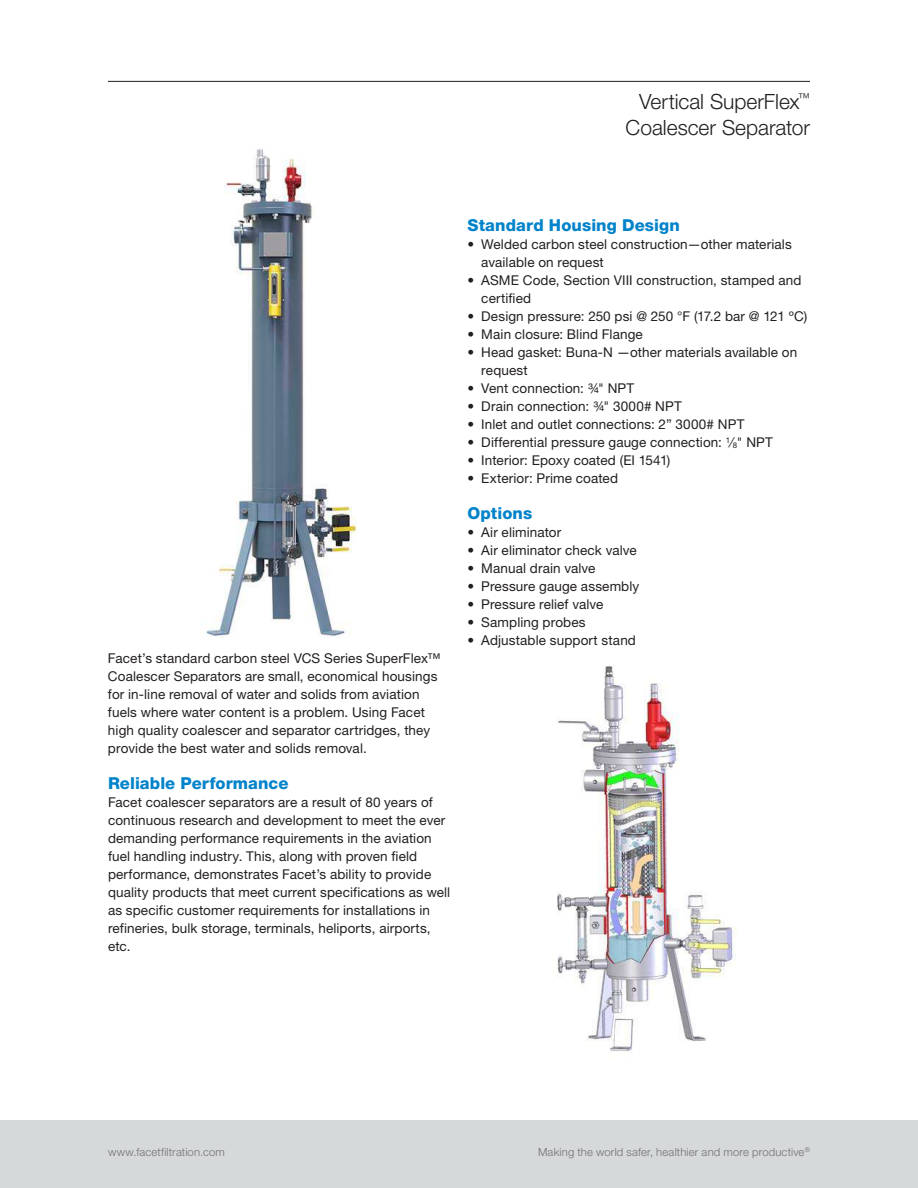
<style>
.page{position:relative;width:918px;height:1188px;background:#fff}
.page>*{position:absolute;margin:0;border:0;box-sizing:border-box;transform-origin:0 0}
.t1{font:300 21px/25.5px "Helvetica Neue LT Pro";color:#231f20;text-align:right}
.t2{font:800 16.5px "Helvetica Neue LT Std";letter-spacing:.005em;color:#0083ca}
.t3{font:13.5px/18px "Helvetica Neue LT Pro";letter-spacing:.01em;color:#231f20}
.t4{font:300 11.25px "Helvetica Neue LT Pro";letter-spacing:.015em;color:#717271}
.t5{font:300 6.6px "Helvetica Neue LT Pro";color:#717271}
</style>
<div class="page">
<div style="left:0;top:1120px;width:918px;height:68px;background:#d6d9da"></div>
<hr style="left:108px;top:81px;width:702px;height:1px;background:#231f20">
<img style="left:557px;top:666px;width:180px;height:386px">
<img style="left:206px;top:149px;width:151px;height:488px">
<h1 class="t1" style="left:626px;top:89px;width:186px">Vertical SuperFlex<sup>™<br></sup>Coalescer Separator</h1>
<p class="t3" style="left:108px;top:649px;width:334px">Facet’s standard carbon steel VCS Series SuperFlex™ Coalescer Separators are small, economical housings for in-line removal of water and solids from aviation fuels where water content is a problem. Using Facet high quality coalescer and separator cartridges, they provide the best water and solids removal.</p>
<p class="t2" style="left:108px;top:773px;width:182px">Reliable Performance</p>
<p class="t3" style="left:108px;top:793px;width:344px">Facet coalescer separators are a result of 80 years of continuous research and development to meet the ever demanding performance requirements in the aviation fuel handling industry. This, along with proven field performance, demonstrates Facet’s ability to provide quality products that meet current specifications as well as specific customer requirements for installations in refineries, bulk storage, terminals, heliports, airports, etc.</p>
<p class="t2" style="left:468px;top:215px;width:214px">Standard Housing Design</p>
<p class="t3" style="left:481px;top:235px;width:312px;text-indent:-14px">• Welded carbon steel construction—other materials available on request</p>
<p class="t3" style="left:481px;top:271px;width:322px;text-indent:-14px">• ASME Code, Section VIII construction, stamped and certified</p>
<p class="t3" style="left:468px;top:307px;width:341px">• Design pressure: 250 psi @ 250 °F (17.2 bar @ 121 ºC)</p>
<p class="t3" style="left:468px;top:325px;width:177px">• Main closure: Blind Flange</p>
<p class="t3" style="left:481px;top:343px;width:317px;text-indent:-14px">• Head gasket: Buna-N —other materials available on request</p>
<p class="t3" style="left:468px;top:379px;width:168px">• Vent connection: ¾" NPT</p>
<p class="t3" style="left:468px;top:397px;width:216px">• Drain connection: ¾" 3000# NPT</p>
<p class="t3" style="left:468px;top:415px;width:278px">• Inlet and outlet connections: 2” 3000# NPT</p>
<p class="t3" style="left:468px;top:433px;width:307px">• Differential pressure gauge connection: <sup>1</sup>∕<sub>8</sub>" NPT</p>
<p class="t3" style="left:468px;top:451px;width:204px">• Interior: Epoxy coated (EI 1541)</p>
<p class="t3" style="left:468px;top:469px;width:152px">• Exterior: Prime coated</p>
<p class="t2" style="left:468px;top:503px;width:66px">Options</p>
<p class="t3" style="left:468px;top:523px;width:95px">• Air eliminator</p>
<p class="t3" style="left:468px;top:541px;width:171px">• Air eliminator check valve</p>
<p class="t3" style="left:468px;top:559px;width:130px">• Manual drain valve</p>
<p class="t3" style="left:468px;top:577px;width:173px">• Pressure gauge assembly</p>
<p class="t3" style="left:468px;top:595px;width:137px">• Pressure relief valve</p>
<p class="t3" style="left:468px;top:613px;width:120px">• Sampling probes</p>
<p class="t3" style="left:468px;top:631px;width:170px">• Adjustable support stand</p>
<p class="t4" style="left:108px;top:1145px;width:118px">www.facetfiltration.com</p>
<p class="t5" style="left:805px;top:1145px;width:7px">®</p>
<p class="t4" style="left:538px;top:1145px;width:268px">Making the world safer, healthier and more productive</p>
</div>
